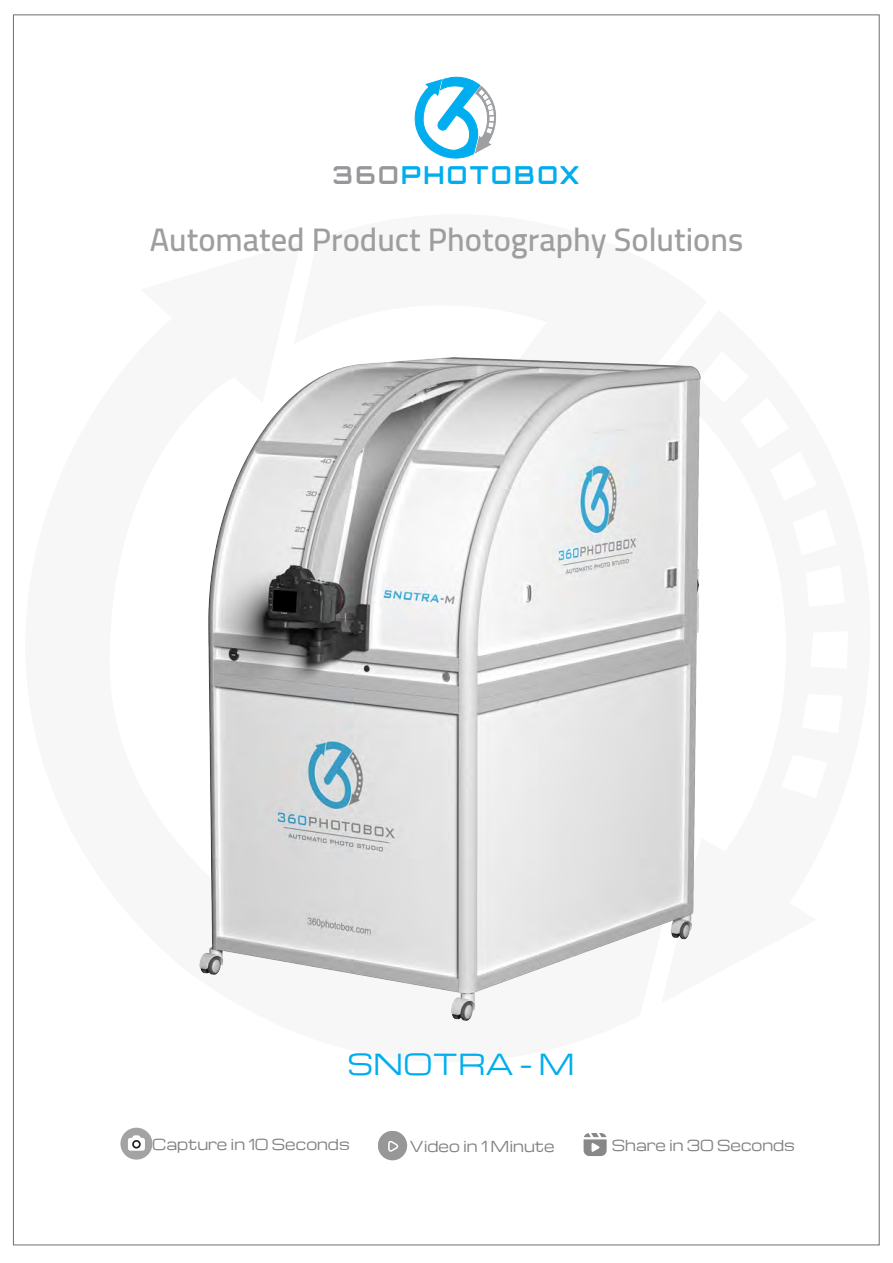
<style>
.page{position:relative;width:893px;height:1263px;background:#fff}
.page>*{position:absolute;margin:0;border:0;box-sizing:border-box;transform-origin:0 0}
.t1{font:600 32.55px "Cairo";color:#9e9e9e}
.t2{font:28.5px "Michroma";color:#00aeef;scale:.93 1}
.t3{font:700 24.75px "Orbitron";letter-spacing:.1em;color:#00aeef}
.t4{font:14.85px "Michroma";color:#818282;scale:.93 1}
.s1{color:#95979a}
</style>
<div class="page">
<div style="left:70px;top:536px;width:7px;height:240px;background:#f7f7f7"></div>
<svg style="left:414px;top:76px;width:82px;height:83px"></svg>
<img style="left:199px;top:357px;width:502px;height:664px">
<svg style="left:584px;top:1133px;width:23px;height:23px"></svg>
<div style="left:120px;top:1128px;width:32px;height:31px;background:#a4a3a3;border-radius:50%"></div>
<svg style="left:128px;top:1135px;width:17px;height:16px"></svg>
<svg style="left:378px;top:1131px;width:29px;height:29px"></svg>
<h3 class="t3" style="left:333px;top:160px;width:248px"><span class="s1">36O</span>PHOTOBOX</h3>
<h1 class="t1" style="left:150px;top:212px;width:595px">Automated Product Photography Solutions</h1>
<h2 class="t2" style="left:347px;top:1048px;width:246px">SNOTRA - M</h2>
<p class="t4" style="left:152px;top:1136px;width:214px">Capture in 10 Seconds</p>
<p class="t4" style="left:410px;top:1138px;width:157px">Video in 1 Minute</p>
<p class="t4" style="left:612px;top:1137px;width:198px">Share in 30 Seconds</p>
</div>
